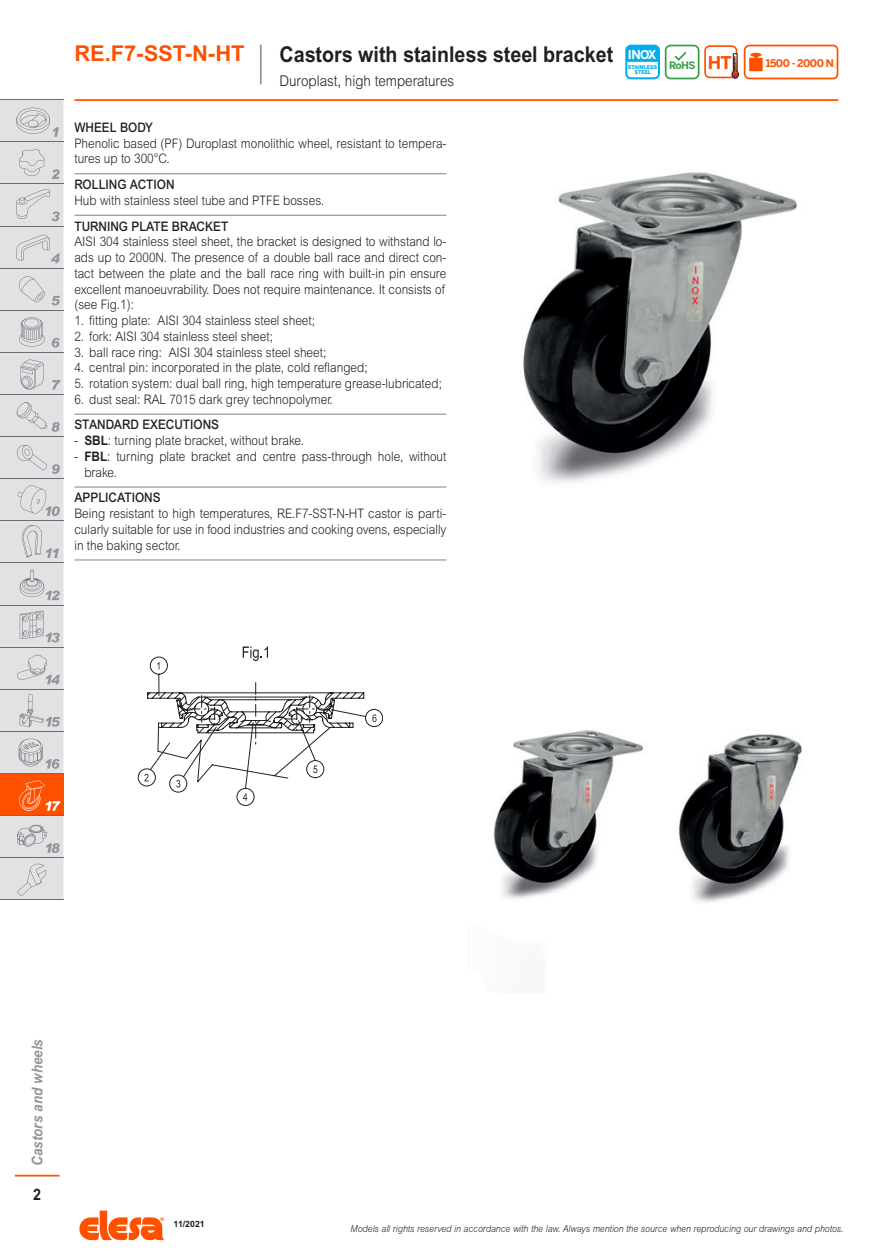
<style>
.page{position:relative;width:888px;height:1260px;background:#fff}
.page>*{position:absolute;margin:0;border:0;box-sizing:border-box;transform-origin:0 0}
.subtitle_1L{font:700 21.88px "Arial MT Std";color:#231f20;scale:.9 1}
.series{font:700 21.88px "Arial MT Std";color:#ff5000}
.t1{font:700 17.5px "Benton Sans";color:#ff5000}
.t2{font:700 15.75px "Arial MT Std";color:#231f20;scale:.9 1}
.subtitle_2L{font:300 14.88px "Arial MT Std";color:#231f20;scale:.9 1}
.t3{font:italic 700 14.88px "Arial MT Std";color:#939598;scale:.9 1}
.description{font:300 13.12px/15.8px "Arial MT Std";color:#231f20;scale:.9 1}
.descriptionlast{font:300 13.12px/15.8px "Arial MT Std";color:#231f20;text-align:justify;scale:.9 1}
.titlefirst{font:500 13.12px "Arial MT Std";color:#231f20;scale:.9 1}
.t4{font:700 12.08px "Benton Sans";color:#fff}
.t5{font:700 10.5px "Benton Sans";letter-spacing:-.05em;color:#ff5000}
.t6{font:700 10.15px "Benton Sans";color:#399f47}
.t7{font:italic 300 9.62px "Arial MT Std";color:#231f20;scale:.9 1}
.series_ganter{font:700 8.75px "Arial MT Std";color:#231f20}
.t8{font:900 5.08px/4.9px "Benton Sans";letter-spacing:-.005em;color:#00aeef;text-align:center}
.s1{font-weight:700}
</style>
<div class="page">
<svg style="left:79px;top:1211px;width:85px;height:29px"></svg>
<hr style="left:15px;top:1175px;width:45px;height:2px;background:#ff5000">
<hr style="left:74px;top:99px;width:764px;height:2px;background:#ff5000">
<div style="left:0;top:774px;width:63px;height:42px;background:#ff5000"></div>
<hr style="left:0;top:99px;width:63px;height:1px;background:#6c6d70">
<hr style="left:0;top:900px;width:63px;height:1px;background:#6c6d70">
<svg style="left:0;top:781px;width:63px;height:119px"></svg>
<svg style="left:0;top:100px;width:63px;height:674px;background:#d8d9db"></svg>
<hr style="left:260px;top:45px;width:2px;height:39px;background:#939598">
<svg style="left:625px;top:45px;width:213px;height:34px"></svg>
<hr style="left:74px;top:173px;width:372px;height:1px;background:#808285">
<hr style="left:74px;top:215px;width:372px;height:1px;background:#808285">
<hr style="left:74px;top:414px;width:372px;height:1px;background:#808285">
<hr style="left:74px;top:487px;width:372px;height:1px;background:#808285">
<hr style="left:74px;top:560px;width:372px;height:1px;background:#808285">
<div style="left:237px;top:788px;width:17px;height:18px;border:1px solid #231f20;border-radius:50%"></div>
<svg style="left:138px;top:646px;width:245px;height:155px"></svg>
<img style="left:523px;top:172px;width:274px;height:310px">
<img style="left:493px;top:730px;width:309px;height:172px">
<p class="series" style="left:74px;top:40px;width:172px">RE.F7-SST-N-HT</p>
<p class="subtitle_1L" style="left:280px;top:41px;width:372px">Castors with stainless steel bracket</p>
<p class="subtitle_2L" style="left:280px;top:72px;width:196px">Duroplast, high temperatures</p>
<p class="titlefirst" style="left:74px;top:120px;width:89px">WHEEL BODY</p>
<p class="description" style="left:74px;top:135px;width:415px">Phenolic based (PF) Duroplast monolithic wheel, resistant to tempera&shy;tures up to 300°C.</p>
<p class="titlefirst" style="left:74px;top:177px;width:113px">ROLLING ACTION</p>
<p class="description" style="left:74px;top:192px;width:279px">Hub with stainless steel tube and PTFE bosses.</p>
<p class="titlefirst" style="left:74px;top:218px;width:173px">TURNING PLATE BRACKET</p>
<p class="description" style="left:74px;top:234px;width:415px;text-align:justify">AISI 304 stainless steel sheet, the bracket is designed to withstand lo&shy;ads up to 2000N. The presence of a double ball race and direct con&shy;tact between the plate and the ball race ring with built-in pin ensure excellent manoeuvrability. Does not require maintenance. It consists of (see Fig.1):</p>
<p class="description" style="left:74px;top:313px;width:269px">1. fitting plate: AISI 304 stainless steel sheet;</p>
<p class="description" style="left:74px;top:328px;width:222px">2. fork: AISI 304 stainless steel sheet;</p>
<p class="description" style="left:74px;top:344px;width:281px">3. ball race ring: AISI 304 stainless steel sheet;</p>
<p class="description" style="left:74px;top:360px;width:327px">4. central pin: incorporated in the plate, cold reflanged;</p>
<p class="description" style="left:74px;top:376px;width:410px">5. rotation system: dual ball ring, high temperature grease-lubricated;</p>
<p class="description" style="left:74px;top:391px;width:289px">6. dust seal: RAL 7015 dark grey technopolymer.</p>
<p class="titlefirst" style="left:74px;top:417px;width:162px">STANDARD EXECUTIONS</p>
<p class="description" style="left:74px;top:433px;width:257px">- <span class="s1">SBL</span>: turning plate bracket, without brake.</p>
<p class="description" style="left:84px;top:448px;width:404px;text-indent:-10px">- <span class="s1">FBL</span>: turning plate bracket and centre pass-through hole, without brake.</p>
<p class="titlefirst" style="left:74px;top:490px;width:97px">APPLICATIONS</p>
<p class="descriptionlast" style="left:74px;top:506px;width:415px">Being resistant to high temperatures, RE.F7-SST-N-HT castor is parti&shy;cularly suitable for use in food industries and cooking ovens, especially in the baking sector.</p>
<p class="t4" style="left:628px;top:48px;width:30px">INOX</p>
<p class="t8" style="left:628px;top:65px;width:31px">STAINLESS<br>STEEL</p>
<p class="t6" style="left:669px;top:59px;width:28px">RoHS</p>
<p class="t1" style="left:708px;top:52px;width:25px">HT</p>
<p class="t5" style="left:766px;top:57px;width:70px">1500 - 2000 N</p>
<p class="t3" style="left:29px;top:1166px;width:142px;rotate:-90deg">Castors and wheels</p>
<p class="t2" style="left:33px;top:1186px;width:10px">2</p>
<p class="series_ganter" style="left:174px;top:1218px;width:33px">11/2021</p>
<p class="t7" style="left:351px;top:1224px;width:549px">Models all rights reserved in accordance with the law. Always mention the source when reproducing our drawings and photos.</p>
</div>
